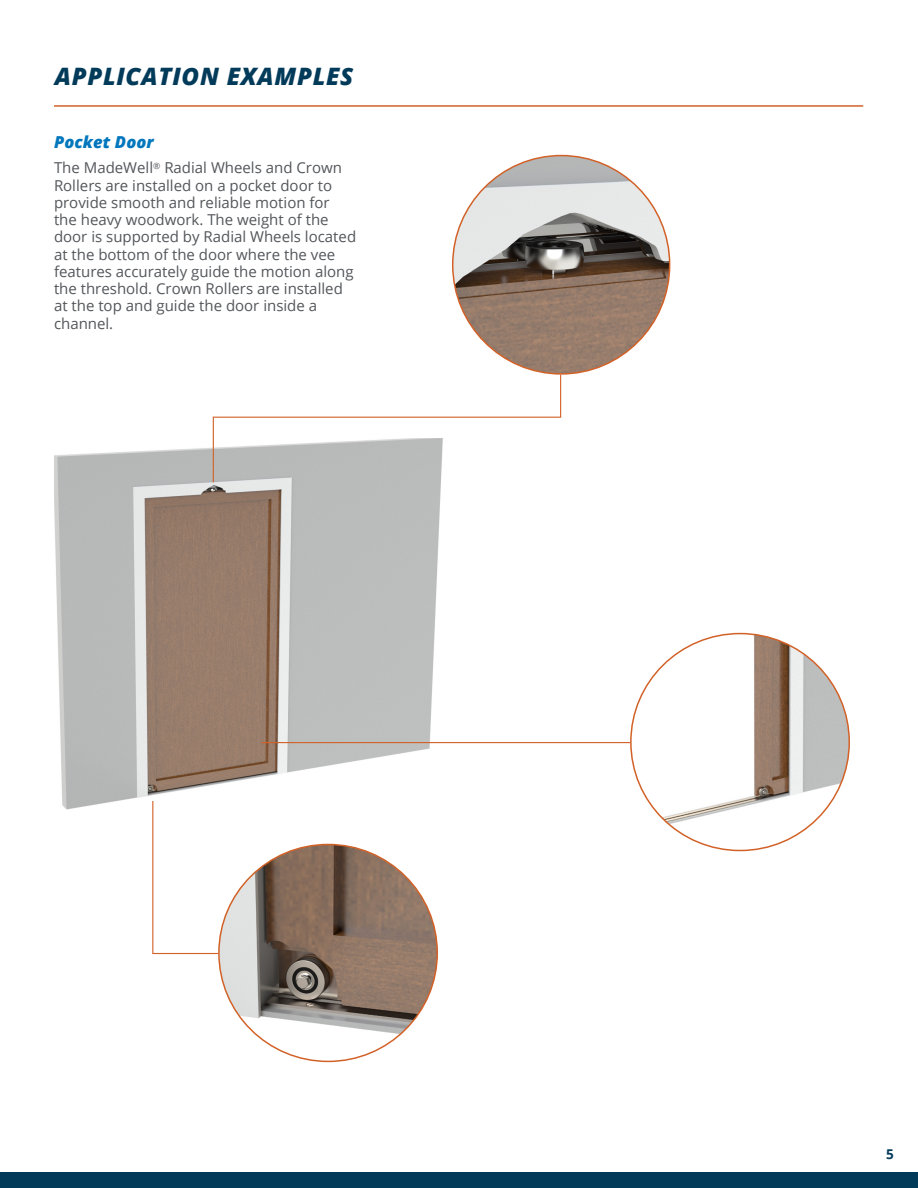
<style>
.page{position:relative;width:918px;height:1188px;background:#fff}
.page>*{position:absolute;margin:0;border:0;box-sizing:border-box;transform-origin:0 0}
.BodyHeadline{font:italic 800 24px "Open Sans";letter-spacing:.03em;color:#023b5a}
.paragraph{font:italic 800 16.5px "Open Sans";letter-spacing:.005em;color:#0077bd}
.paragraph-2{font:15px/17.2px "Open Sans";color:#53565a}
.t1{font:700 13.5px "Open Sans";color:#023b5a}
</style>
<div class="page">
<hr style="left:54px;top:105px;width:809px;height:2px;background:#d26127">
<img style="left:54px;top:447px;width:398px;height:363px">
<img style="left:453px;top:156px;width:217px;height:218px">
<img style="left:219px;top:844px;width:218px;height:217px">
<img style="left:631px;top:634px;width:218px;height:217px">
<svg style="left:212px;top:374px;width:350px;height:110px"></svg>
<svg style="left:152px;top:800px;width:67px;height:155px"></svg>
<hr style="left:261px;top:742px;width:369px;height:1px;background:#d26127">
<div style="left:0;top:1173px;width:918px;height:15px;background:#023b5a"></div>
<p class="BodyHeadline" style="left:55px;top:58px;width:300px">APPLICATION EXAMPLES</p>
<p class="paragraph" style="left:54px;top:129px;width:101px">Pocket Door</p>
<p class="paragraph-2" style="left:54px;top:159px;width:304px">The MadeWell<sup>®</sup> Radial Wheels and Crown Rollers are installed on a pocket door to provide smooth and reliable motion for the heavy woodwork. The weight of the door is supported by Radial Wheels located at the bottom of the door where the vee features accurately guide the motion along the threshold. Crown Rollers are installed at the top and guide the door inside a channel.</p>
<p class="t1" style="left:886px;top:1145px;width:9px">5</p>
</div>
